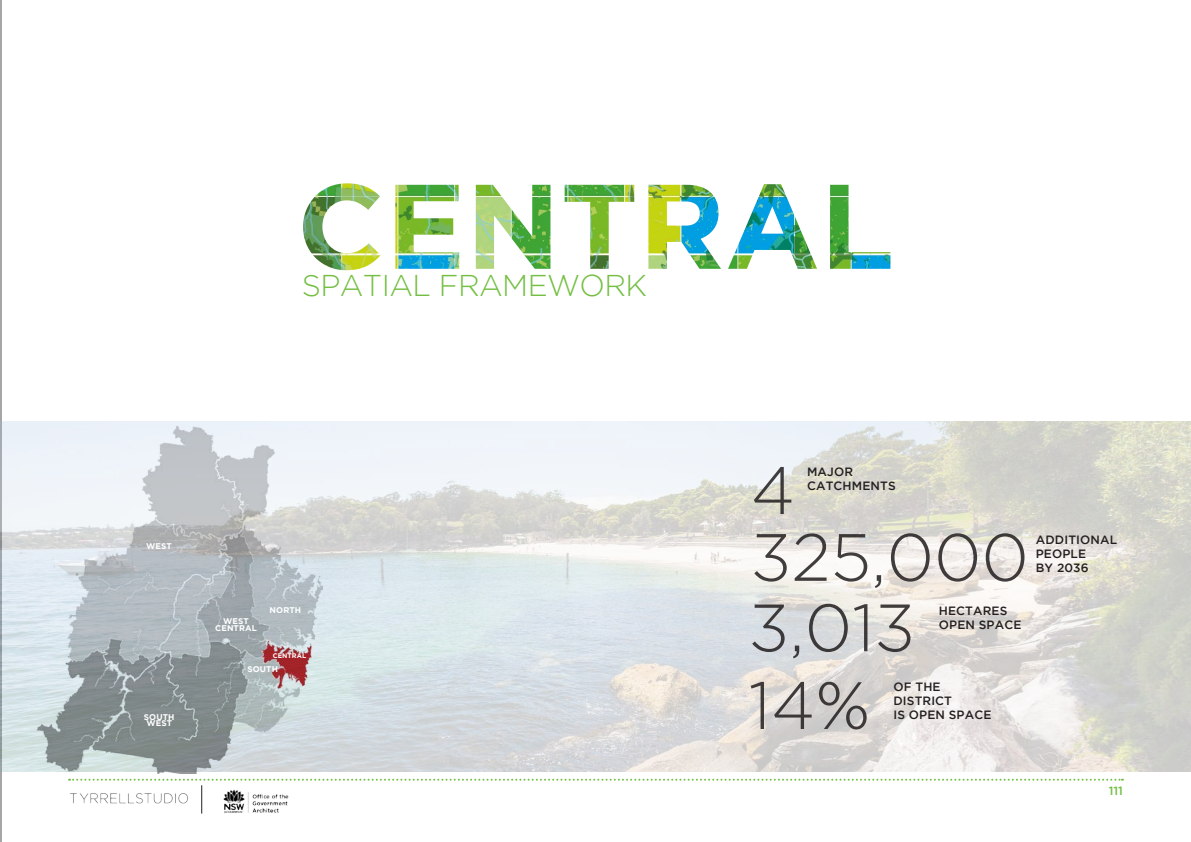
<style>
.page{position:relative;width:1191px;height:842px;background:#fff}
.page>*{position:absolute;margin:0;border:0;box-sizing:border-box;transform-origin:0 0}
.t1{font:300 66.7px "Gotham HTF";color:#231f20}
.t2{font:300 30px "Gotham HTF";letter-spacing:-.02em;color:#74bf43}
.t3{font:500 12px/14px "Gotham HTF";letter-spacing:.01em;color:#231f20}
.t4{font:500 12px "Gotham HTF";color:#74bf43}
.t5{font:700 8.3px/6.5px "Gotham HTF";letter-spacing:.01em;color:#fff}
.t6{font:700 6.6px "Gotham HTF";letter-spacing:.01em;color:#fff}
</style>
<div class="page">
<hr style="left:0;top:0;width:1px;height:842px;background:#231f20">
<img style="left:0;top:422px;width:1191px;height:350px">
<img style="left:303px;top:183px;width:587px;height:87px">
<img style="left:36px;top:426px;width:286px;height:348px">
<svg style="left:69px;top:779px;width:1054px;height:34px"></svg>
<h2 class="t2" style="left:302px;top:269px;width:347px">SPATIAL FRAMEWORK</h2>
<p class="t5" style="left:146px;top:542px;width:27px">WEST</p>
<p class="t5" style="left:144px;top:713px;width:32px">SOUTH<br>WEST</p>
<p class="t5" style="left:215px;top:618px;width:43px;text-align:center">WEST<br>CENTRAL</p>
<p class="t5" style="left:270px;top:606px;width:33px">NORTH</p>
<p class="t6" style="left:273px;top:652px;width:35px">CENTRAL</p>
<p class="t5" style="left:247px;top:665px;width:32px">SOUTH</p>
<h1 class="t1" style="left:750px;top:454px;width:46px">4</h1>
<p class="t3" style="left:807px;top:465px;width:90px">MAJOR<br>CATCHMENTS</p>
<h1 class="t1" style="left:750px;top:521px;width:279px">325,000</h1>
<h1 class="t1" style="left:748px;top:591px;width:168px">3,013</h1>
<p class="t3" style="left:939px;top:604px;width:84px">HECTARES<br>OPEN SPACE</p>
<h1 class="t1" style="left:748px;top:669px;width:123px">14%</h1>
<p class="t3" style="left:893px;top:679px;width:99px">OF THE<br>DISTRICT<br>IS OPEN SPACE</p>
<p class="t3" style="left:1035px;top:533px;width:83px">ADDITIONAL<br>PEOPLE</p>
<p class="t3" style="left:1035px;top:561px;width:54px">BY 2036</p>
<p class="t4" style="left:1108px;top:784px;width:16px">111</p>
</div>
